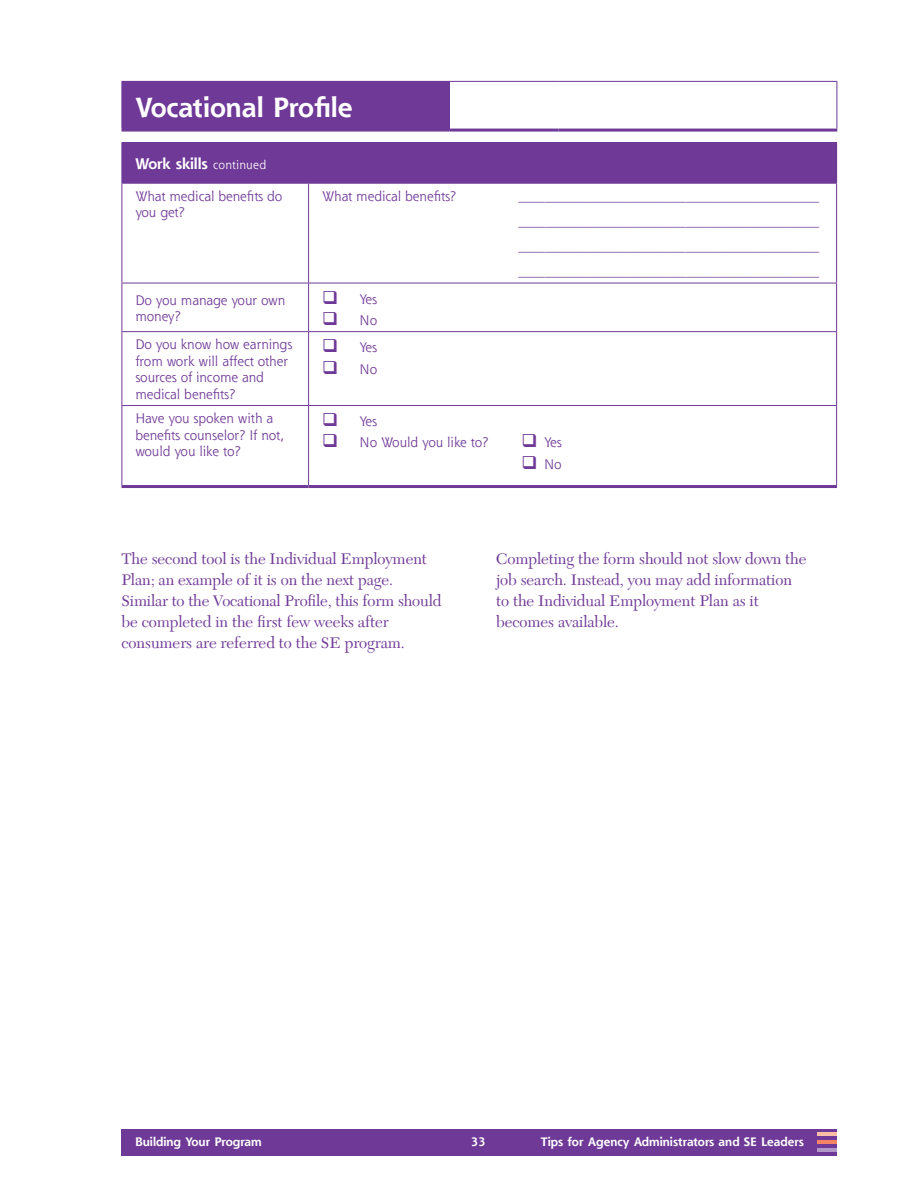
<style>
.page{position:relative;width:918px;height:1188px;background:#fff}
.page>*{position:absolute;margin:0;border:0;box-sizing:border-box;transform-origin:0 0}
.t1{font:700 27px "Shannon";letter-spacing:-.005em;color:#fff}
._03-body_text{font:16.2px/21px "New Caledonia";letter-spacing:-.005em;color:#6f3997}
._03-body_text_box_2{font:700 15px "Shannon";letter-spacing:-.005em;color:#fff}
._03-body_text_box_2-2{font:13.5px/16.5px "Shannon";letter-spacing:-.005em;color:#6f3997}
.t2{font:700 12px "Shannon";color:#fff}
.s1{font-weight:400;font-size:12px}
</style>
<div class="page">
<div style="left:122px;top:1129px;width:715px;height:27px;background:#6f3997"></div>
<hr style="left:818px;top:1148px;width:19px;height:3px;background:#b097c7">
<hr style="left:818px;top:1140px;width:19px;height:4px;background:#f48465">
<hr style="left:818px;top:1132px;width:19px;height:4px;background:#fabda6">
<div style="left:122px;top:143px;width:715px;height:40px;background:#6f3997"></div>
<hr style="left:122px;top:183px;width:187px;height:1px;background:#6f3997">
<hr style="left:122px;top:184px;width:1px;height:99px;background:#6f3997">
<hr style="left:309px;top:183px;width:528px;height:1px;background:#6f3997">
<hr style="left:308px;top:184px;width:1px;height:99px;background:#6f3997">
<hr style="left:836px;top:184px;width:1px;height:99px;background:#6f3997">
<hr style="left:122px;top:283px;width:187px;height:1px;background:#6f3997">
<hr style="left:122px;top:283px;width:1px;height:48px;background:#6f3997">
<hr style="left:309px;top:283px;width:528px;height:1px;background:#6f3997">
<hr style="left:308px;top:283px;width:1px;height:48px;background:#6f3997">
<hr style="left:836px;top:283px;width:1px;height:48px;background:#6f3997">
<hr style="left:122px;top:331px;width:187px;height:1px;background:#6f3997">
<hr style="left:122px;top:332px;width:1px;height:73px;background:#6f3997">
<hr style="left:309px;top:331px;width:528px;height:1px;background:#6f3997">
<hr style="left:308px;top:332px;width:1px;height:73px;background:#6f3997">
<hr style="left:836px;top:332px;width:1px;height:73px;background:#6f3997">
<hr style="left:122px;top:405px;width:187px;height:1px;background:#6f3997">
<hr style="left:122px;top:406px;width:1px;height:79px;background:#6f3997">
<hr style="left:309px;top:405px;width:528px;height:1px;background:#6f3997">
<hr style="left:308px;top:406px;width:1px;height:79px;background:#6f3997">
<hr style="left:836px;top:406px;width:1px;height:79px;background:#6f3997">
<hr style="left:122px;top:485px;width:187px;height:3px;background:#6f3997">
<hr style="left:309px;top:485px;width:528px;height:3px;background:#6f3997">
<hr style="left:122px;top:142px;width:187px;height:1px;background:#6f3997">
<hr style="left:309px;top:142px;width:528px;height:1px;background:#6f3997">
<div style="left:122px;top:81px;width:327px;height:49px;background:#6f3997"></div>
<hr style="left:449px;top:81px;width:109px;height:1px;background:#6f3997">
<hr style="left:558px;top:81px;width:279px;height:1px;background:#6f3997">
<hr style="left:837px;top:82px;width:1px;height:47px;background:#6f3997">
<hr style="left:122px;top:129px;width:327px;height:3px;background:#6f3997">
<hr style="left:449px;top:129px;width:109px;height:3px;background:#6f3997">
<hr style="left:558px;top:129px;width:279px;height:3px;background:#6f3997">
<h1 class="t1" style="left:135px;top:90px;width:219px">Vocational Profile</h1>
<p class="_03-body_text_box_2" style="left:135px;top:154px;width:132px">Work skills <span class="s1">continued</span></p>
<p class="_03-body_text_box_2-2" style="left:135px;top:188px;width:149px">What medical benefits do you get?</p>
<p class="_03-body_text_box_2-2" style="left:322px;top:188px;width:136px">What medical benefits?</p>
<p class="_03-body_text_box_2-2" style="left:135px;top:291px;width:151px">Do you manage your own money?</p>
<p class="_03-body_text_box_2-2" style="left:322px;top:290px;width:57px">❑ Yes</p>
<p class="_03-body_text_box_2-2" style="left:322px;top:312px;width:57px">❑ No</p>
<p class="_03-body_text_box_2-2" style="left:135px;top:336px;width:158px">Do you know how earnings from work will affect other sources of income and medical benefits?</p>
<p class="_03-body_text_box_2-2" style="left:322px;top:339px;width:57px">❑ Yes</p>
<p class="_03-body_text_box_2-2" style="left:322px;top:360px;width:57px">❑ No</p>
<p class="_03-body_text_box_2-2" style="left:519px;top:188px;width:302px">_____________________________________________</p>
<p class="_03-body_text_box_2-2" style="left:519px;top:213px;width:302px">_____________________________________________</p>
<p class="_03-body_text_box_2-2" style="left:519px;top:238px;width:302px">_____________________________________________</p>
<p class="_03-body_text_box_2-2" style="left:519px;top:263px;width:302px">_____________________________________________</p>
<p class="_03-body_text_box_2-2" style="left:135px;top:410px;width:150px">Have you spoken with a benefits counselor? If not, would you like to?</p>
<p class="_03-body_text_box_2-2" style="left:322px;top:413px;width:57px">❑ Yes</p>
<p class="_03-body_text_box_2-2" style="left:322px;top:434px;width:168px">❑ No Would you like to?</p>
<p class="_03-body_text_box_2-2" style="left:522px;top:434px;width:42px">❑ Yes</p>
<p class="_03-body_text_box_2-2" style="left:522px;top:455px;width:42px">❑ No</p>
<p class="_03-body_text" style="left:122px;top:549px;width:321px">The second tool is the Individual Employment Plan; an example of it is on the next page.<br>Similar to the Vocational Profile, this form should be completed in the first few weeks after consumers are referred to the SE program.</p>
<p class="_03-body_text" style="left:496px;top:549px;width:312px">Completing the form should not slow down the job search. Instead, you may add information to the Individual Employment Plan as it becomes available.</p>
<p class="t2" style="left:135px;top:1135px;width:128px">Building Your Program</p>
<p class="t2" style="left:471px;top:1135px;width:16px">33</p>
<p class="t2" style="left:541px;top:1135px;width:265px">Tips for Agency Administrators and SE Leaders</p>
</div>
